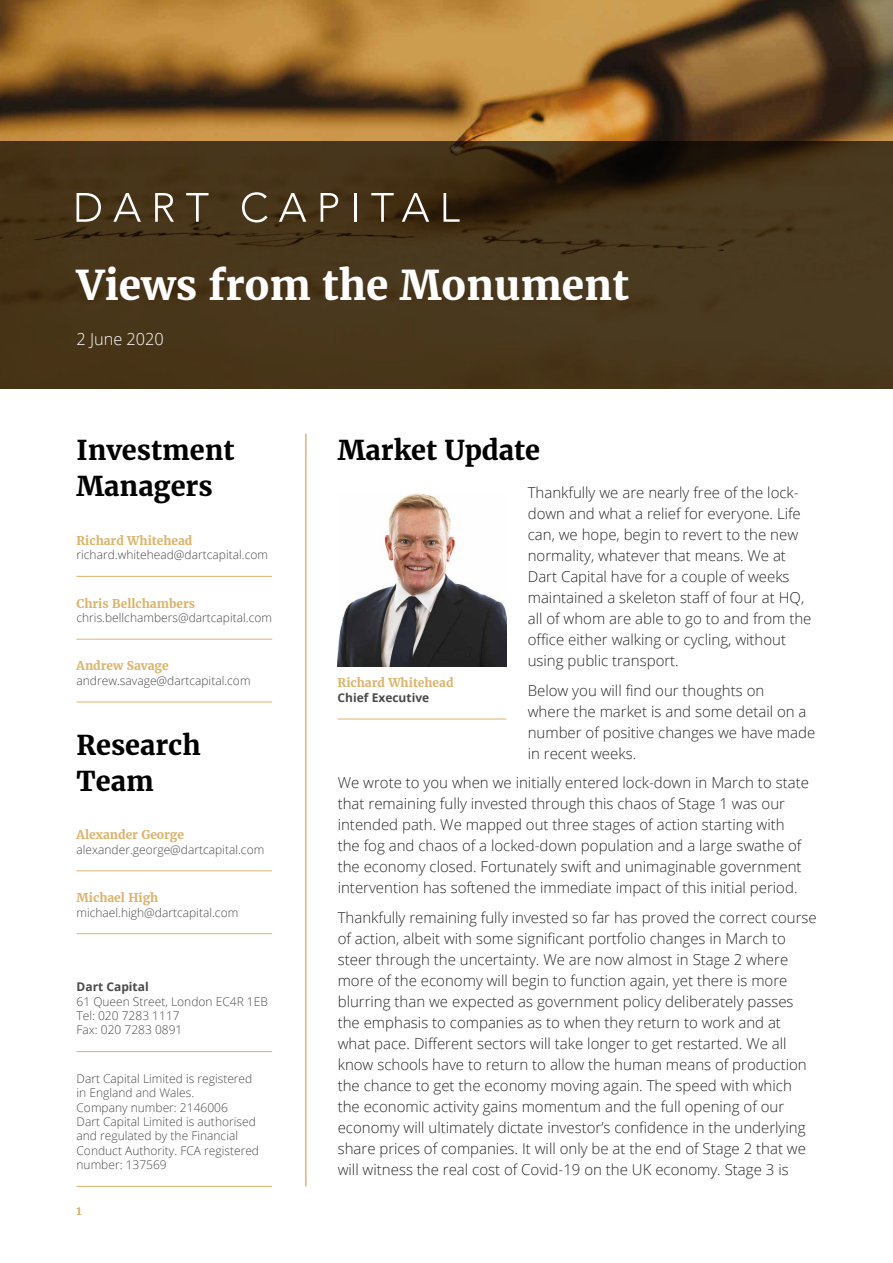
<style>
.page{position:relative;width:893px;height:1263px;background:#fff}
.page>*{position:absolute;margin:0;border:0;box-sizing:border-box;transform-origin:0 0}
.t1{font:700 40.5px "Merriweather";color:#fff}
.t2{font:700 27px/36px "Merriweather";color:#000}
.t3{font:300 16.5px "Open Sans";color:#fff}
.t4{font:300 15px/21px "Open Sans";color:#282827}
.t5{font:300 12px/14.4px "Open Sans";color:#4a4a49}
.t6{font:700 12px "Merriweather";color:#dcb56d}
.t7{font:700 12px "Open Sans";color:#4a4a49}
.t8{font:12px "Merriweather";color:#dcb46e}
</style>
<div class="page">
<hr style="left:305px;top:434px;width:2px;height:752px;background:#dcb56d">
<hr style="left:77px;top:1051px;width:195px;height:1px;background:#dcb56d">
<hr style="left:77px;top:1186px;width:195px;height:1px;background:#dcb56d">
<hr style="left:77px;top:576px;width:195px;height:1px;background:#dcb56d">
<hr style="left:77px;top:639px;width:195px;height:1px;background:#dcb56d">
<hr style="left:77px;top:702px;width:195px;height:1px;background:#dcb56d">
<hr style="left:77px;top:871px;width:195px;height:1px;background:#dcb56d">
<hr style="left:77px;top:933px;width:195px;height:1px;background:#dcb56d">
<img style="left:0;top:0;width:893px;height:141px">
<svg style="left:0;top:141px;width:893px;height:247px;background:#443319"></svg>
<svg style="left:77px;top:193px;width:24px;height:29px"></svg>
<svg style="left:113px;top:193px;width:28px;height:29px"></svg>
<svg style="left:155px;top:193px;width:19px;height:29px"></svg>
<svg style="left:186px;top:193px;width:23px;height:29px"></svg>
<svg style="left:242px;top:192px;width:26px;height:30px"></svg>
<svg style="left:279px;top:193px;width:27px;height:29px"></svg>
<svg style="left:321px;top:193px;width:17px;height:29px"></svg>
<hr style="left:354px;top:193px;width:3px;height:29px;background:#fff">
<svg style="left:371px;top:193px;width:23px;height:29px"></svg>
<svg style="left:402px;top:193px;width:27px;height:29px"></svg>
<svg style="left:443px;top:193px;width:17px;height:29px"></svg>
<hr style="left:338px;top:719px;width:168px;height:1px;background:#dcb56d">
<img style="left:338px;top:494px;width:168px;height:172px">
<h1 class="t1" style="left:77px;top:260px;width:554px">Views from the Monument</h1>
<p class="t3" style="left:77px;top:328px;width:89px">2 June 2020</p>
<h2 class="t2" style="left:77px;top:433px;width:159px">Investment<br>Managers</h2>
<p class="t6" style="left:77px;top:533px;width:117px">Richard Whitehead</p>
<p class="t5" style="left:77px;top:547px;width:193px">richard.whitehead@dartcapital.com</p>
<p class="t6" style="left:77px;top:596px;width:120px">Chris Bellchambers</p>
<p class="t5" style="left:77px;top:610px;width:197px">chris.bellchambers@dartcapital.com</p>
<p class="t6" style="left:77px;top:659px;width:94px">Andrew Savage</p>
<p class="t5" style="left:77px;top:673px;width:176px">andrew.savage@dartcapital.com</p>
<h2 class="t2" style="left:77px;top:727px;width:126px">Research<br>Team</h2>
<p class="t6" style="left:77px;top:827px;width:109px">Alexander George</p>
<p class="t5" style="left:77px;top:842px;width:189px">alexander.george@dartcapital.com</p>
<p class="t6" style="left:77px;top:890px;width:83px">Michael High</p>
<p class="t5" style="left:77px;top:905px;width:163px">michael.high@dartcapital.com</p>
<p class="t7" style="left:77px;top:978px;width:74px">Dart Capital</p>
<p class="t5" style="left:77px;top:994px;width:193px">61 Queen Street, London EC4R 1EB<br>Tel: 020 7283 1117<br>Fax: 020 7283 0891</p>
<p class="t5" style="left:77px;top:1071px;width:184px">Dart Capital Limited is registered in England and Wales.<br>Company number: 2146006<br>Dart Capital Limited is authorised and regulated by the Financial<br>Conduct Authority. FCA registered number: 137569</p>
<p class="t8" style="left:77px;top:1203px;width:7px">1</p>
<h2 class="t2" style="left:338px;top:433px;width:204px">Market Update</h2>
<p class="t4" style="left:528px;top:482px;width:285px">Thankfully we are nearly free of the lock&shy;down and what a relief for everyone. Life can, we hope, begin to revert to the new normality, whatever that means. We at Dart Capital have for a couple of weeks maintained a skeleton staff of four at HQ, all of whom are able to go to and from the office either walking or cycling, without using public transport.</p>
<p class="t4" style="left:528px;top:679px;width:289px">Below you will find our thoughts on<br>where the market is and some detail on a number of positive changes we have made in recent weeks.</p>
<p class="t4" style="left:338px;top:772px;width:473px">We wrote to you when we initially entered lock-down in March to state that remaining fully invested through this chaos of Stage 1 was our intended path. We mapped out three stages of action starting with the fog and chaos of a locked-down population and a large swathe of the economy closed. Fortunately swift and unimaginable government intervention has softened the immediate impact of this initial period.</p>
<p class="t4" style="left:338px;top:906px;width:481px">Thankfully remaining fully invested so far has proved the correct course of action, albeit with some significant portfolio changes in March to steer through the uncertainty. We are now almost in Stage 2 where more of the economy will begin to function again, yet there is more blurring than we expected as government policy deliberately passes the emphasis to companies as to when they return to work and at what pace. Different sectors will take longer to get restarted. We all know schools have to return to allow the human means of production the chance to get the economy moving again. The speed with which the economic activity gains momentum and the full opening of our economy will ultimately dictate investor’s confidence in the underlying share prices of companies. It will only be at the end of Stage 2 that we will witness the real cost of Covid-19 on the UK economy. Stage 3 is</p>
<p class="t6" style="left:338px;top:676px;width:117px">Richard Whitehead</p>
<p class="t7" style="left:338px;top:689px;width:93px">Chief Executive</p>
</div>
